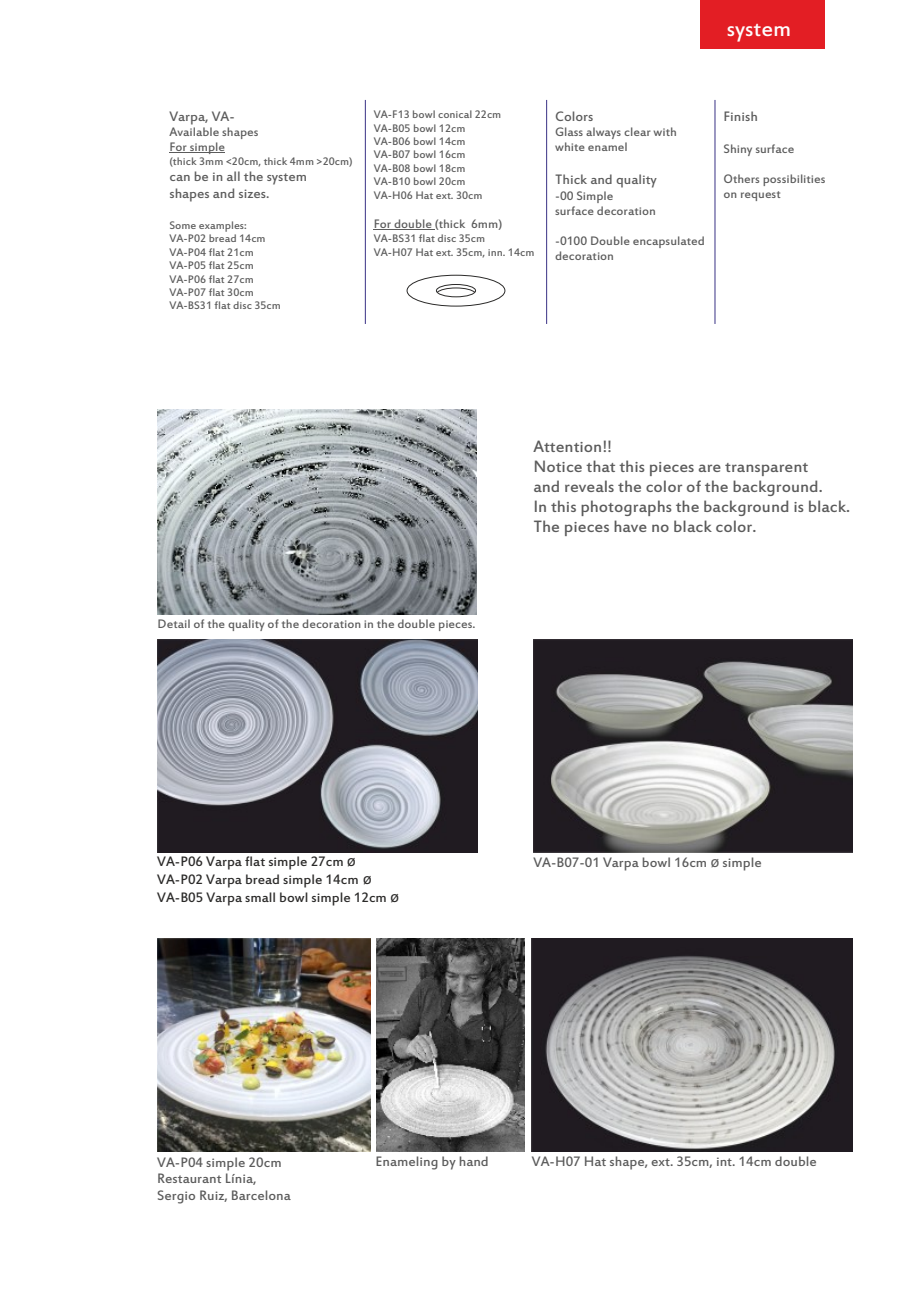
<style>
.page{position:relative;width:919px;height:1289px;background:#fff}
.page>*{position:absolute;margin:0;border:0;box-sizing:border-box;transform-origin:0 0}
.t1{font:24px "Estrangelo Edessa";color:#fefefe}
.t2{font:18px/20.1px "Estrangelo Edessa";color:#5b5b5b}
.t3{font:15px/16.8px "Estrangelo Edessa";color:#5b5b5b}
.t4{font:15px/18.3px "Estrangelo Edessa";color:#2b2a29}
.t5{font:13.5px/15.1px "Estrangelo Edessa";color:#5b5b5b}
.t6{font:12px/13.4px "Estrangelo Edessa";color:#5b5b5b}
.s1{font-family:"Arial"}
</style>
<div class="page">
<img style="left:376px;top:938px;width:148px;height:213px">
<img style="left:157px;top:938px;width:213px;height:213px">
<img style="left:157px;top:639px;width:320px;height:213px">
<img style="left:533px;top:639px;width:319px;height:213px">
<img style="left:532px;top:938px;width:320px;height:213px">
<div style="left:700px;top:0;width:124px;height:49px;background:#e31e24"></div>
<svg style="left:169px;top:152px;width:21px;height:1px"></svg>
<hr style="left:190px;top:152px;width:35px;height:1px;background:#5b5b5b">
<hr style="left:374px;top:229px;width:61px;height:1px;background:#5b5b5b">
<hr style="left:365px;top:100px;width:1px;height:224px;background:#393185">
<hr style="left:546px;top:100px;width:1px;height:224px;background:#393185">
<hr style="left:714px;top:100px;width:1px;height:224px;background:#393185">
<svg style="left:406px;top:275px;width:99px;height:31px"></svg>
<img style="left:158px;top:409px;width:318px;height:205px">
<h1 class="t1" style="left:726px;top:19px;width:66px">system</h1>
<p class="t3" style="left:169px;top:109px;width:67px">Varpa, VA-</p>
<p class="t6" style="left:169px;top:156px;width:185px">(thick 3mm &lt;20cm, thick 4mm &gt;20cm)</p>
<p class="t5" style="left:169px;top:126px;width:90px">Available shapes</p>
<p class="t5" style="left:169px;top:141px;width:57px">For simple</p>
<p class="t3" style="left:169px;top:169px;width:139px">can be in all the system shapes and sizes.</p>
<p class="t6" style="left:169px;top:220px;width:98px">Some examples:<br>VA-P02 bread 14cm</p>
<p class="t6" style="left:169px;top:246px;width:86px">VA-P04 flat 21cm</p>
<p class="t6" style="left:169px;top:260px;width:86px">VA-P05 flat 25cm</p>
<p class="t6" style="left:169px;top:287px;width:113px">VA-P07 flat 30cm<br>VA-BS31 flat disc 35cm</p>
<p class="t6" style="left:169px;top:273px;width:86px">VA-P06 flat 27cm</p>
<p class="t6" style="left:374px;top:109px;width:129px">VA-F13 bowl conical 22cm</p>
<p class="t6" style="left:374px;top:122px;width:93px;text-align:justify">VA-B05 bowl 12cm VA-B06 bowl 14cm VA-B07 bowl 16cm VA-B08 bowl 18cm</p>
<p class="t6" style="left:374px;top:176px;width:93px">VA-B10 bowl 20cm</p>
<p class="t6" style="left:374px;top:189px;width:110px">VA-H06 Hat ext. 30cm</p>
<p class="t5" style="left:374px;top:218px;width:130px">For double (thick 6mm)</p>
<p class="t3" style="left:555px;top:109px;width:40px">Colors</p>
<p class="t5" style="left:555px;top:126px;width:123px">Glass always clear with white enamel</p>
<p class="t3" style="left:555px;top:173px;width:103px">Thick and quality</p>
<p class="t5" style="left:555px;top:189px;width:60px">-00 Simple</p>
<p class="t5" style="left:555px;top:205px;width:102px">surface decoration</p>
<p class="t6" style="left:374px;top:233px;width:113px">VA-BS31 flat disc 35cm</p>
<p class="t5" style="left:555px;top:235px;width:151px">-0100 Double encapsulated decoration</p>
<p class="t6" style="left:374px;top:246px;width:162px">VA-H07 Hat ext. 35cm , inn. 14cm</p>
<p class="t3" style="left:723px;top:109px;width:36px">Finish</p>
<p class="t5" style="left:723px;top:143px;width:72px">Shiny surface</p>
<p class="t5" style="left:723px;top:188px;width:59px">on request</p>
<p class="t5" style="left:723px;top:173px;width:104px">Others possibilities</p>
<h2 class="t2" style="left:533px;top:438px;width:318px">Attention!!<br>Notice that this pieces are transparent<br>and reveals the color of the background.<br>In this photographs the background is black.<br>The pieces have no black color.</h2>
<p class="t5" style="left:158px;top:617px;width:319px">Detail of the quality of the decoration in the double pieces.</p>
<p class="t4" style="left:157px;top:853px;width:243px">VA-P06 Varpa flat simple 27cm <span class="s1">ø<br></span>VA-P02 Varpa bread simple 14cm <span class="s1">ø<br></span>VA-B05 Varpa small bowl simple 12cm <span class="s1">ø</span></p>
<p class="t3" style="left:533px;top:855px;width:230px">VA-B07-01 Varpa bowl 16cm <span class="s1">ø</span> simple</p>
<p class="t3" style="left:157px;top:1155px;width:126px">VA-P04 simple 20cm</p>
<p class="t3" style="left:375px;top:1154px;width:115px">Enameling by hand</p>
<p class="t3" style="left:157px;top:1171px;width:135px">Restaurant Línia,<br>Sergio Ruiz, Barcelona</p>
<p class="t3" style="left:532px;top:1154px;width:286px">VA-H07 Hat shape, ext. 35cm , int. 14cm double</p>
</div>
